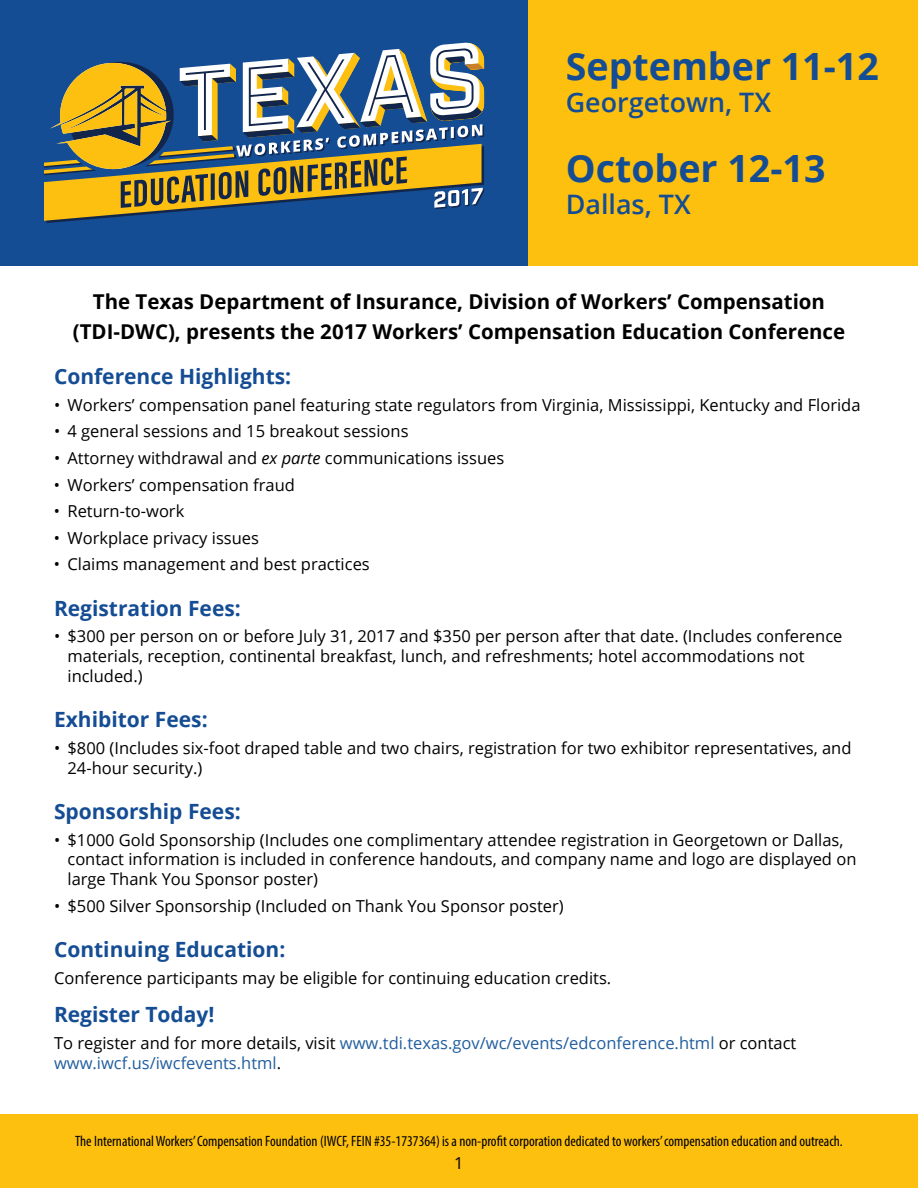
<style>
.page{position:relative;width:918px;height:1188px;background:#fff}
.page>*{position:absolute;margin:0;border:0;box-sizing:border-box;transform-origin:0 0}
.t1{font:700 37.65px "Open Sans";color:#154d94}
.t2{font:600 26.85px "Open Sans";color:#154d94}
.t3{font:700 21px "Open Sans";color:#154d94}
.t4{font:700 20.4px/29.4px "Open Sans";color:#000;text-align:center}
.t5{font:16.5px/19.8px "Open Sans";color:#000}
.t6{font:16.5px/19.8px "Open Sans";color:#215e9e}
.t7{font:condensed 15px "Myriad Pro";color:#000}
.s1{font-style:italic}
.s2{color:#000}
</style>
<div class="page">
<div style="left:0;top:1115px;width:918px;height:73px;background:#fec00f"></div>
<div style="left:0;top:0;width:528px;height:266px;background:#154d94"></div>
<div style="left:528px;top:0;width:390px;height:266px;background:#fec00f"></div>
<svg style="left:44px;top:42px;width:440px;height:181px"></svg>
<h1 class="t1" style="left:566px;top:40px;width:314px">September 11-12</h1>
<h2 class="t2" style="left:566px;top:84px;width:207px">Georgetown, TX</h2>
<h1 class="t1" style="left:566px;top:142px;width:261px">October 12-13</h1>
<h2 class="t2" style="left:566px;top:186px;width:126px">Dallas, TX</h2>
<p class="t4" style="left:73px;top:287px;width:774px">The Texas Department of Insurance, Division of Workers’ Compensation (TDI-DWC), presents the 2017 Workers’ Compensation Education Conference</p>
<p class="t3" style="left:54px;top:362px;width:239px">Conference Highlights:</p>
<p class="t5" style="left:54px;top:395px;width:808px">• Workers’ compensation panel featuring state regulators from Virginia, Mississippi, Kentucky and Florida</p>
<p class="t5" style="left:54px;top:421px;width:356px">• 4 general sessions and 15 breakout sessions</p>
<p class="t5" style="left:54px;top:448px;width:452px">• Attorney withdrawal and <span class="s1">ex parte</span> communications issues</p>
<p class="t5" style="left:54px;top:474px;width:242px">• Workers’ compensation fraud</p>
<p class="t5" style="left:54px;top:501px;width:132px">• Return-to-work</p>
<p class="t5" style="left:54px;top:527px;width:207px">• Workplace privacy issues</p>
<p class="t5" style="left:54px;top:554px;width:317px">• Claims management and best practices</p>
<p class="t3" style="left:54px;top:593px;width:188px">Registration Fees:</p>
<p class="t5" style="left:67px;top:626px;width:776px;text-indent:-13px">• $300 per person on or before July 31, 2017 and $350 per person after that date. (Includes conference materials, reception, continental breakfast, lunch, and refreshments; hotel accommodations not included.)</p>
<p class="t3" style="left:54px;top:705px;width:155px">Exhibitor Fees:</p>
<p class="t5" style="left:67px;top:737px;width:786px;text-indent:-13px">• $800 (Includes six-foot draped table and two chairs, registration for two exhibitor representatives, and<br>24-hour security.)</p>
<p class="t3" style="left:54px;top:797px;width:188px">Sponsorship Fees:</p>
<p class="t5" style="left:67px;top:829px;width:790px;text-indent:-13px">• $1000 Gold Sponsorship (Includes one complimentary attendee registration in Georgetown or Dallas, contact information is included in conference handouts, and company name and logo are displayed on large Thank You Sponsor poster)</p>
<p class="t5" style="left:54px;top:895px;width:511px">• $500 Silver Sponsorship (Included on Thank You Sponsor poster)</p>
<p class="t3" style="left:54px;top:935px;width:233px">Continuing Education:</p>
<p class="t5" style="left:54px;top:967px;width:559px">Conference participants may be eligible for continuing education credits.</p>
<p class="t3" style="left:54px;top:1000px;width:162px">Register Today!</p>
<p class="t6" style="left:54px;top:1033px;width:744px"><span class="s2">To register and for more details, visit</span> www.tdi.texas.gov/wc/events/edconference.html <span class="s2">or contact </span>www.iwcf.us/iwcfevents.html<span class="s2">.</span></p>
<p class="t7" style="left:75px;top:1132px;width:769px">The International Workers’ Compensation Foundation (IWCF, FEIN #35-1737364) is a non-profit corporation dedicated to workers’ compensation education and outreach.</p>
<p class="t5" style="left:454px;top:1152px;width:11px">1</p>
</div>
